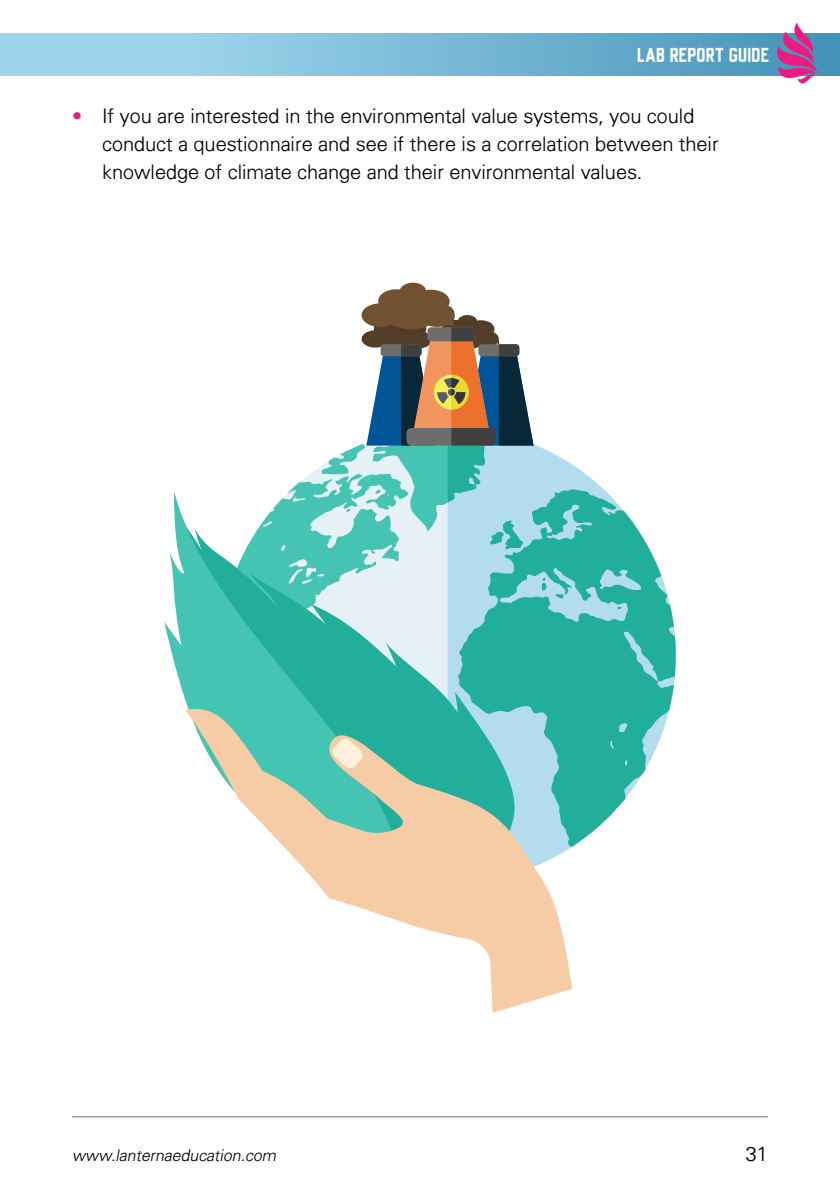
<style>
.page{position:relative;width:840px;height:1191px;background:#fff}
.page>*{position:absolute;margin:0;border:0;box-sizing:border-box;transform-origin:0 0}
.t1{font:300 20px/28px "Univers";color:#000}
.t2{font:18px "Universal Knowledge";color:#fff}
.t3{font:italic 300 16px "Univers";color:#000}
.s1{font-family:"Univers LT Std";font-weight:400;font-stretch:ultra-condensed;color:#ee1a82}
</style>
<div class="page">
<hr style="left:72px;top:1116px;width:696px;height:1px;background:#6e6d6c">
<div style="left:0;top:34px;width:840px;height:41px;background:linear-gradient(to right,#acdff4,#4896ba)"></div>
<svg style="left:777px;top:23px;width:39px;height:60px"></svg>
<svg style="left:290px;top:444px;width:157px;height:48px"></svg>
<svg style="left:447px;top:443px;width:228px;height:404px;fill:#21ae9a"></svg>
<svg style="left:361px;top:283px;width:172px;height:163px"></svg>
<svg style="left:404px;top:492px;width:113px;height:213px;background:#92d4d5"></svg>
<svg style="left:164px;top:491px;width:240px;height:214px"></svg>
<svg style="left:185px;top:705px;width:387px;height:308px"></svg>
<svg style="left:332px;top:738px;width:31px;height:31px"></svg>
<p class="t2" style="left:637px;top:44px;width:134px">LAB REPORT GUIDE</p>
<p class="t1" style="left:102px;top:101px;width:618px;text-indent:-30px"><span class="s1">•</span> If you are interested in the environmental value systems, you could conduct a questionnaire and see if there is a correlation between their knowledge of climate change and their environmental values.</p>
<p class="t3" style="left:72px;top:1145px;width:209px">www.lanternaeducation.com</p>
<p class="t1" style="left:745px;top:1139px;width:24px">31</p>
</div>
